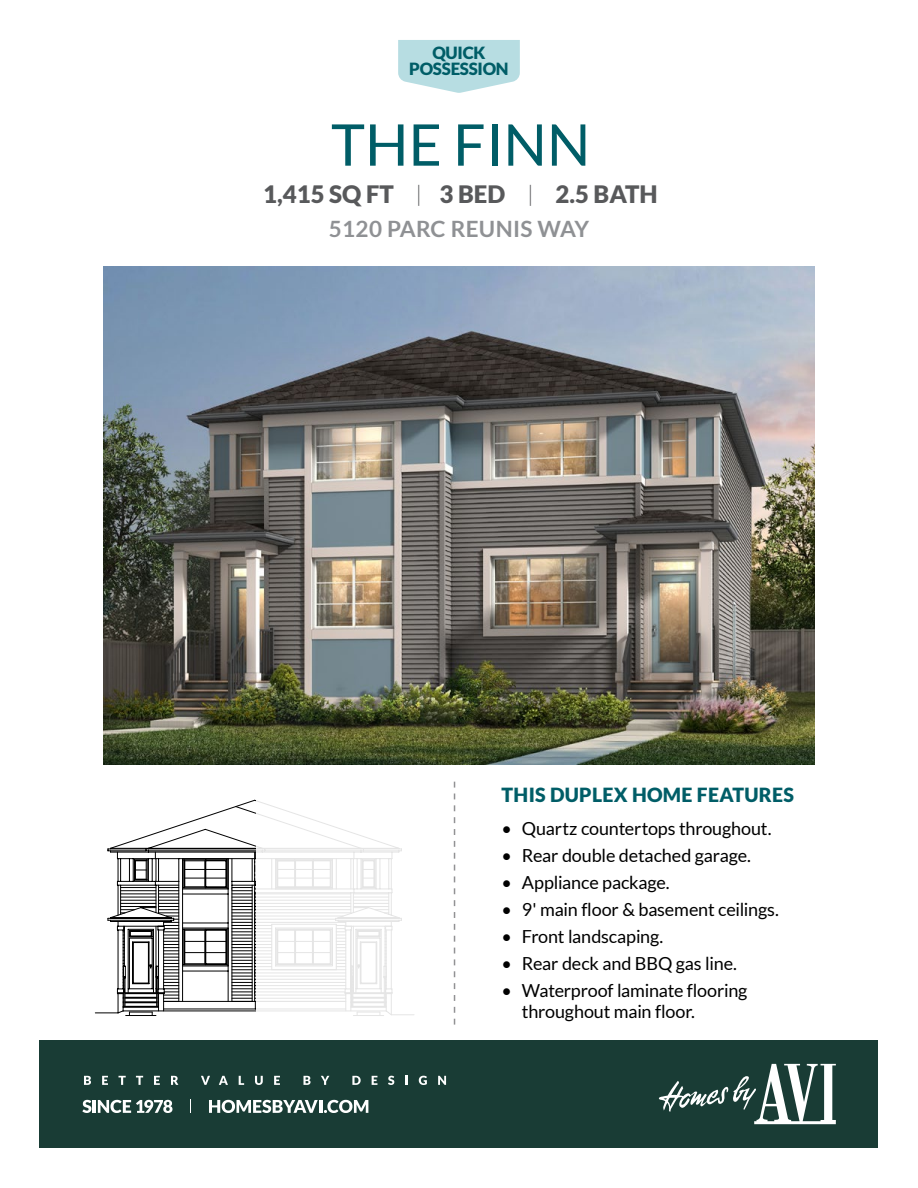
<style>
.page{position:relative;width:918px;height:1188px;background:#fff}
.page>*{position:absolute;margin:0;border:0;box-sizing:border-box;transform-origin:0 0}
._01_Header{font:57.6px "Lato";color:#005d67}
.t1{font:900 24px "Lato";color:#58595b}
._03_Address{font:700 22.5px "Lato";letter-spacing:.015em;color:#8f9194}
._04_Features{font:900 19.5px "Lato";letter-spacing:.015em;color:#005d67}
.t2{font:18px/21px "Lato";letter-spacing:-.01em;color:#000}
.t3{font:900 16.8px "Lato";letter-spacing:-.015em;color:#005d67}
.s1{font-weight:300;font-size:22.5px}
</style>
<div class="page">
<svg style="left:110px;top:800px;width:146px;height:48px"></svg>
<svg style="left:107px;top:848px;width:149px;height:162px"></svg>
<svg style="left:117px;top:852px;width:139px;height:151px"></svg>
<svg style="left:95px;top:1010px;width:161px;height:6px"></svg>
<div style="left:40px;top:1040px;width:838px;height:108px;background:#193c35"></div>
<svg style="left:659px;top:1064px;width:177px;height:60px"></svg>
<svg style="left:84px;top:1076px;width:7px;height:9px"></svg>
<svg style="left:102px;top:1076px;width:6px;height:9px"></svg>
<svg style="left:119px;top:1076px;width:7px;height:9px"></svg>
<svg style="left:136px;top:1076px;width:7px;height:9px"></svg>
<svg style="left:154px;top:1076px;width:6px;height:9px"></svg>
<svg style="left:171px;top:1076px;width:7px;height:9px"></svg>
<svg style="left:201px;top:1076px;width:9px;height:9px"></svg>
<svg style="left:219px;top:1076px;width:9px;height:9px"></svg>
<svg style="left:239px;top:1076px;width:5px;height:9px"></svg>
<svg style="left:255px;top:1076px;width:8px;height:9px"></svg>
<svg style="left:274px;top:1076px;width:6px;height:9px"></svg>
<svg style="left:303px;top:1076px;width:8px;height:9px"></svg>
<svg style="left:321px;top:1076px;width:8px;height:9px"></svg>
<svg style="left:352px;top:1076px;width:9px;height:9px"></svg>
<svg style="left:372px;top:1076px;width:5px;height:9px"></svg>
<svg style="left:388px;top:1076px;width:6px;height:9px"></svg>
<svg style="left:406px;top:1076px;width:2px;height:9px"></svg>
<svg style="left:419px;top:1076px;width:8px;height:9px"></svg>
<svg style="left:438px;top:1076px;width:8px;height:9px"></svg>
<svg style="left:82px;top:1100px;width:90px;height:13px"></svg>
<svg style="left:209px;top:1100px;width:159px;height:13px"></svg>
<svg style="left:190px;top:1100px;width:1px;height:13px"></svg>
<svg style="left:398px;top:40px;width:122px;height:53px;background:#c0e1e5"></svg>
<img style="left:104px;top:266px;width:710px;height:499px">
<svg style="left:454px;top:782px;width:1px;height:243px"></svg>
<svg style="left:256px;top:800px;width:158px;height:216px"></svg>
<p class="t3" style="left:432px;top:43px;width:55px">QUICK</p>
<p class="t3" style="left:409px;top:59px;width:101px">POSSESSION</p>
<p class="_01_Header" style="left:331px;top:113px;width:261px">THE FINN</p>
<p class="t1" style="left:263px;top:180px;width:396px">1,415 SQ FT <span class="s1">|</span> 3 BED <span class="s1">|</span> 2.5 BATH</p>
<p class="_03_Address" style="left:329px;top:216px;width:262px">5120 PARC REUNIS WAY</p>
<p class="_04_Features" style="left:502px;top:784px;width:294px">THIS DUPLEX HOME FEATURES</p>
<p class="t2" style="left:502px;top:817px;width:271px">• Quartz countertops throughout.</p>
<p class="t2" style="left:502px;top:844px;width:251px">• Rear double detached garage.</p>
<p class="t2" style="left:502px;top:871px;width:169px">• Appliance package.</p>
<p class="t2" style="left:502px;top:898px;width:279px">• 9' main floor &amp; basement ceilings.</p>
<p class="t2" style="left:502px;top:925px;width:163px">• Front landscaping.</p>
<p class="t2" style="left:502px;top:952px;width:237px">• Rear deck and BBQ gas line.</p>
<p class="t2" style="left:522px;top:979px;width:227px;text-indent:-20px">• Waterproof laminate flooring throughout main floor.</p>
</div>
